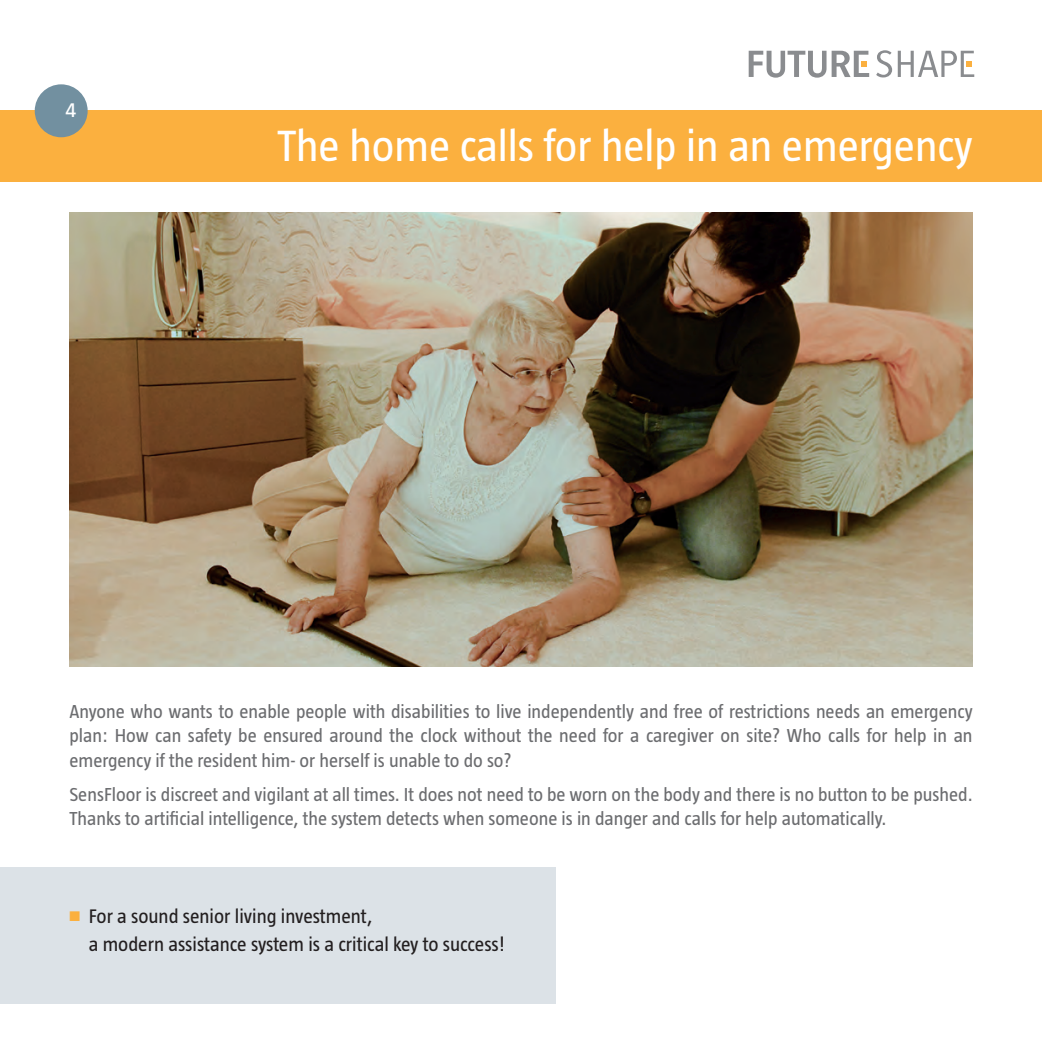
<style>
.page{position:relative;width:1042px;height:1042px;background:#fff}
.page>*{position:absolute;margin:0;border:0;box-sizing:border-box;transform-origin:0 0}
.t1{font:44.8px "Taz";color:#fff}
.t2{font:21px "Taz";color:#fff}
.t3{font:20.12px/28px "Taz";color:#231f20}
.t4{font:19.25px/24.5px "Taz";color:#6c6d70;text-align:justify}
.s1{color:#fbb03f}
</style>
<div class="page">
<div style="left:0;top:110px;width:1042px;height:72px;background:#fbb03f"></div>
<img style="left:69px;top:212px;width:903px;height:454px">
<div style="left:0;top:866px;width:556px;height:137px;background:#dce2e7"></div>
<svg style="left:748px;top:51px;width:121px;height:27px"></svg>
<svg style="left:876px;top:50px;width:16px;height:28px"></svg>
<svg style="left:898px;top:51px;width:76px;height:26px"></svg>
<div style="left:35px;top:84px;width:53px;height:53px;background:#7290a0;border-radius:50%"></div>
<p class="t2" style="left:66px;top:99px;width:12px">4</p>
<h1 class="t1" style="left:277px;top:122px;width:696px">The home calls for help in an emergency</h1>
<p class="t4" style="left:69px;top:699px;width:904px">Anyone who wants to enable people with disabilities to live independently and free of restrictions needs an emergency plan: How can safety be ensured around the clock without the need for a caregiver on site? Who calls for help in an emergency if the resident him- or herself is unable to do so?</p>
<p class="t4" style="left:69px;top:782px;width:905px">SensFloor is discreet and vigilant at all times. It does not need to be worn on the body and there is no button to be pushed.<br>Thanks to artificial intelligence, the system detects when someone is in danger and calls for help automatically.</p>
<p class="t3" style="left:89px;top:902px;width:417px;text-indent:-19px"><span class="s1">■</span> For a sound senior living investment,<br>a modern assistance system is a critical key to success!</p>
</div>
